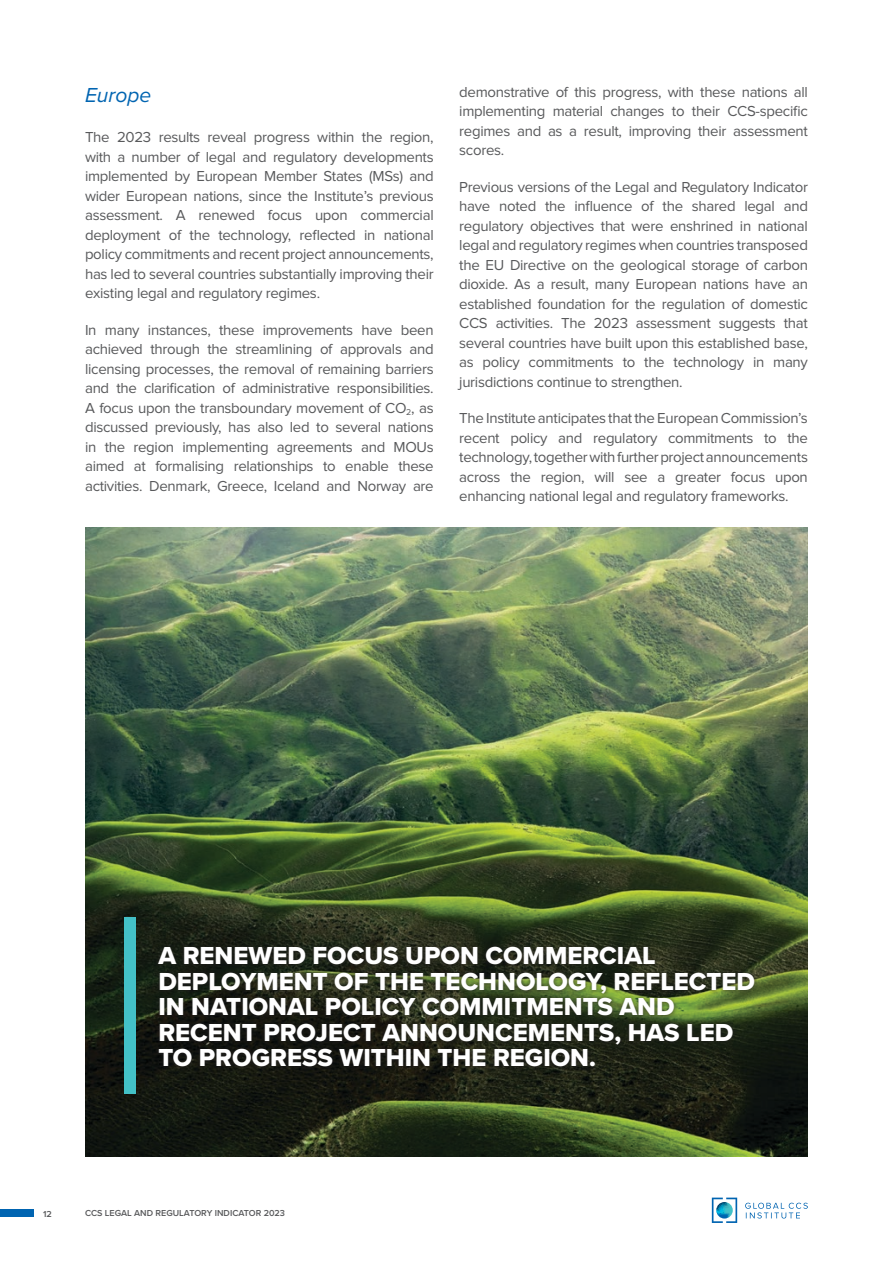
<style>
.page{position:relative;width:893px;height:1263px;background:#fff}
.page>*{position:absolute;margin:0;border:0;box-sizing:border-box;transform-origin:0 0}
.t1{font:25.5px/25.5px "Proxima Nova Extrabld";color:#fff}
.t2{font:italic 21px "Proxima Nova";color:#0064b1}
.t3{font:15px/19.5px "Proxima Nova";letter-spacing:-.02em;color:#58595b;text-align:justify}
.t4{font:600 9px "Proxima Nova";color:#58595b}
</style>
<div class="page">
<div style="left:0;top:1209px;width:34px;height:7px;background:#0064b1"></div>
<svg style="left:712px;top:1197px;width:96px;height:26px"></svg>
<svg style="left:716px;top:1202px;width:17px;height:16px"></svg>
<img style="left:85px;top:527px;width:723px;height:630px">
<div style="left:124px;top:917px;width:11px;height:176px;background:#43c1c7"></div>
<div style="left:153px;top:943px;width:606px;height:128px;background:#231f20;opacity:.6"></div>
<h2 class="t2" style="left:85px;top:79px;width:68px">Europe</h2>
<p class="t3" style="left:85px;top:128px;width:350px">The 2023 results reveal progress within the region, with a number of legal and regulatory developments implemented by European Member States (MSs) and wider European nations, since the Institute’s previous assessment. A renewed focus upon commercial deployment of the technology, reflected in national policy commitments and recent project announcements, has led to several countries substantially improving their existing legal and regulatory regimes.</p>
<p class="t3" style="left:85px;top:320px;width:350px">In many instances, these improvements have been achieved through the streamlining of approvals and licensing processes, the removal of remaining barriers and the clarification of administrative responsibilities.<br>A focus upon the transboundary movement of CO<sub>2</sub>, as discussed previously, has also led to several nations in the region implementing agreements and MOUs aimed at formalising relationships to enable these activities. Denmark, Greece, Iceland and Norway are</p>
<p class="t3" style="left:459px;top:83px;width:350px">demonstrative of this progress, with these nations all implementing material changes to their CCS-specific regimes and as a result, improving their assessment scores.</p>
<p class="t3" style="left:459px;top:178px;width:350px">Previous versions of the Legal and Regulatory Indicator have noted the influence of the shared legal and regulatory objectives that were enshrined in national legal and regulatory regimes when countries transposed the EU Directive on the geological storage of carbon dioxide. As a result, many European nations have an established foundation for the regulation of domestic CCS activities. The 2023 assessment suggests that several countries have built upon this established base, as policy commitments to the technology in many jurisdictions continue to strengthen.</p>
<p class="t3" style="left:459px;top:409px;width:350px">The Institute anticipates that the European Commission’s recent policy and regulatory commitments to the technology, together with further project announcements across the region, will see a greater focus upon enhancing national legal and regulatory frameworks.</p>
<h1 class="t1" style="left:158px;top:943px;width:598px">A RENEWED FOCUS UPON COMMERCIAL DEPLOYMENT OF THE TECHNOLOGY, REFLECTED IN NATIONAL POLICY COMMITMENTS AND RECENT PROJECT ANNOUNCEMENTS, HAS LED TO PROGRESS WITHIN THE REGION.</h1>
<p class="t4" style="left:43px;top:1207px;width:10px">12</p>
<p class="t4" style="left:85px;top:1206px;width:202px">CCS LEGAL AND REGULATORY INDICATOR 2023</p>
</div>
